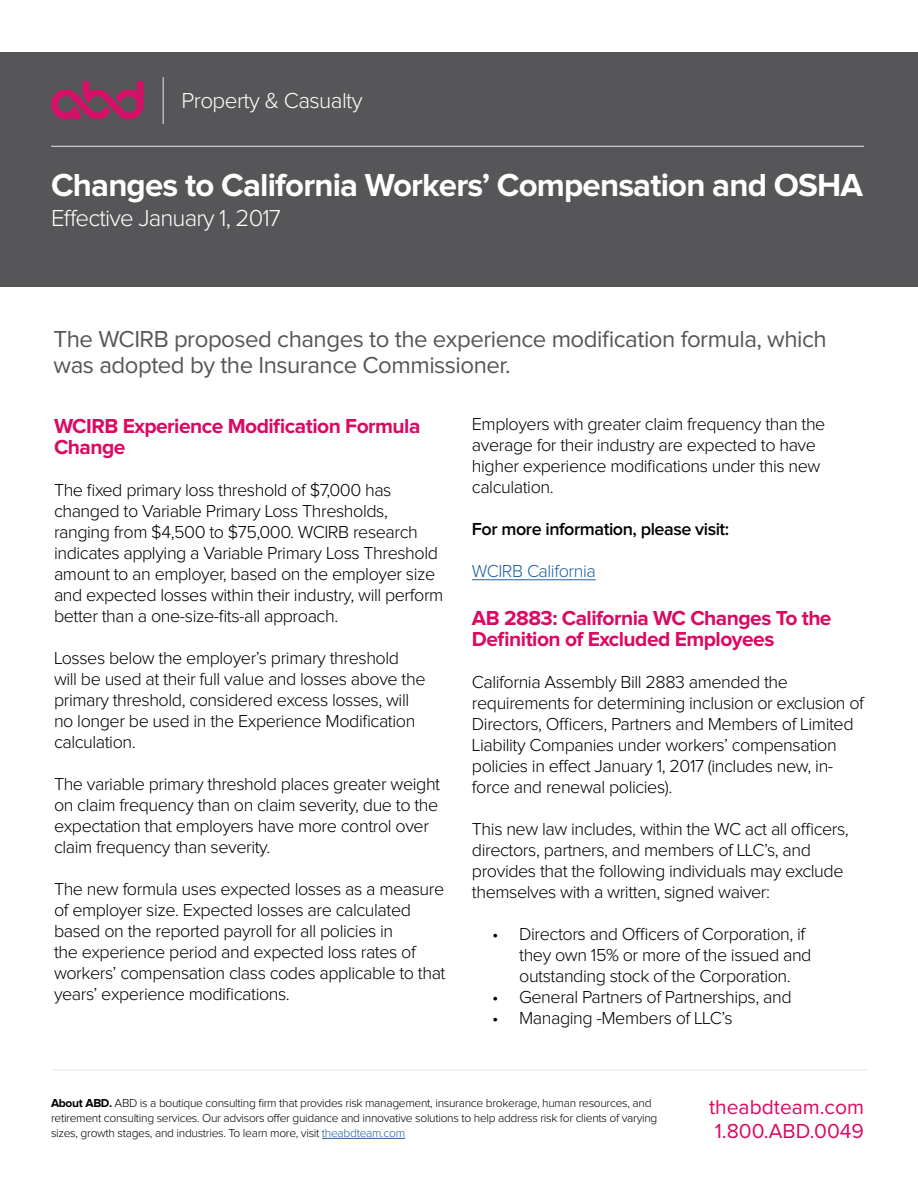
<style>
.page{position:relative;width:918px;height:1188px;background:#fff}
.page>*{position:absolute;margin:0;border:0;box-sizing:border-box;transform-origin:0 0}
.t1{font:700 33px "Proxima Nova";letter-spacing:-.025em;color:#fff}
.t2{font:24px/25.5px "Proxima Nova";letter-spacing:-.02em;color:#565659}
.t3{font:300 24px "Proxima Nova";letter-spacing:-.035em;color:#fff}
.t4{font:300 22.5px "Proxima Nova";letter-spacing:-.025em;color:#fff}
.t5{font:700 21px/21px "Proxima Nova";letter-spacing:-.025em;color:#db0962}
.t6{font:21px/24px "Proxima Nova";color:#db0962}
.t7{font:300 18px/21px "Proxima Nova";letter-spacing:-.025em;color:#000}
.t8{font:600 18px "Proxima Nova";letter-spacing:-.025em;color:#000}
.t9{font:300 18px "Proxima Nova";letter-spacing:-.025em;color:#215e9e}
.t10{font:300 12px/15px "Proxima Nova";letter-spacing:-.025em;color:#000}
.s1{font-weight:700}
.s2{color:#215e9e}
</style>
<div class="page">
<div style="left:0;top:52px;width:918px;height:235px;background:#565659"></div>
<svg style="left:51px;top:81px;width:93px;height:39px"></svg>
<hr style="left:51px;top:146px;width:813px;height:1px;background:#e6e7e8">
<hr style="left:163px;top:77px;width:1px;height:47px;background:#e6e7e8">
<hr style="left:322px;top:1138px;width:83px;height:1px;background:#215e9e">
<hr style="left:51px;top:1070px;width:817px;height:1px;background:#e6e7e8">
<hr style="left:472px;top:580px;width:124px;height:1px;background:#215e9e">
<p class="t4" style="left:181px;top:90px;width:183px">Property &amp; Casualty</p>
<h1 class="t1" style="left:51px;top:169px;width:814px">Changes to California Workers’ Compensation and OSHA</h1>
<h2 class="t3" style="left:51px;top:207px;width:231px">Effective January 1, 2017</h2>
<h2 class="t2" style="left:54px;top:327px;width:775px">The WCIRB proposed changes to the experience modification formula, which was adopted by the Insurance Commissioner.</h2>
<p class="t5" style="left:54px;top:416px;width:368px">WCIRB Experience Modification Formula<br>Change</p>
<p class="t7" style="left:54px;top:480px;width:391px">The fixed primary loss threshold of $7,000 has changed to Variable Primary Loss Thresholds, ranging from $4,500 to $75,000. WCIRB research indicates applying a Variable Primary Loss Threshold amount to an employer, based on the employer size and expected losses within their industry, will perform better than a one-size-fits-all approach.</p>
<p class="t7" style="left:54px;top:648px;width:373px">Losses below the employer’s primary threshold will be used at their full value and losses above the primary threshold, considered excess losses, will no longer be used in the Experience Modification calculation.</p>
<p class="t7" style="left:54px;top:774px;width:388px">The variable primary threshold places greater weight on claim frequency than on claim severity, due to the expectation that employers have more control over claim frequency than severity.</p>
<p class="t7" style="left:54px;top:879px;width:393px">The new formula uses expected losses as a measure of employer size. Expected losses are calculated based on the reported payroll for all policies in<br>the experience period and expected loss rates of workers’ compensation class codes applicable to that years’ experience modifications.</p>
<p class="t7" style="left:472px;top:415px;width:355px">Employers with greater claim frequency than the average for their industry are expected to have higher experience modifications under this new calculation.</p>
<p class="t8" style="left:472px;top:521px;width:259px">For more information, please visit:</p>
<p class="t9" style="left:472px;top:563px;width:125px">WCIRB California</p>
<p class="t5" style="left:472px;top:608px;width:361px">AB 2883: California WC Changes To the<br>Definition of Excluded Employees</p>
<p class="t7" style="left:472px;top:672px;width:394px">California Assembly Bill 2883 amended the requirements for determining inclusion or exclusion of Directors, Officers, Partners and Members of Limited Liability Companies under workers’ compensation policies in effect January 1, 2017 (includes new, in&shy;force and renewal policies).</p>
<p class="t7" style="left:472px;top:819px;width:378px">This new law includes, within the WC act all officers, directors, partners, and members of LLC’s, and provides that the following individuals may exclude themselves with a written, signed waiver:</p>
<p class="t7" style="left:519px;top:924px;width:294px;text-indent:-27px">• Directors and Officers of Corporation, if they own 15% or more of the issued and outstanding stock of the Corporation.</p>
<p class="t7" style="left:492px;top:987px;width:301px">• General Partners of Partnerships, and</p>
<p class="t7" style="left:492px;top:1008px;width:242px">• Managing -Members of LLC’s</p>
<p class="t10" style="left:51px;top:1096px;width:608px"><span class="s1">About ABD.</span> ABD is a boutique consulting firm that provides risk management, insurance brokerage, human resources, and retirement consulting services. Our advisors offer guidance and innovative solutions to help address risk for clients of varying sizes, growth stages, and industries. To learn more, visit <span class="s2">theabdteam.com</span></p>
<p class="t6" style="left:709px;top:1096px;width:156px">theabdteam.com<br>1.800.ABD.0049</p>
</div>
